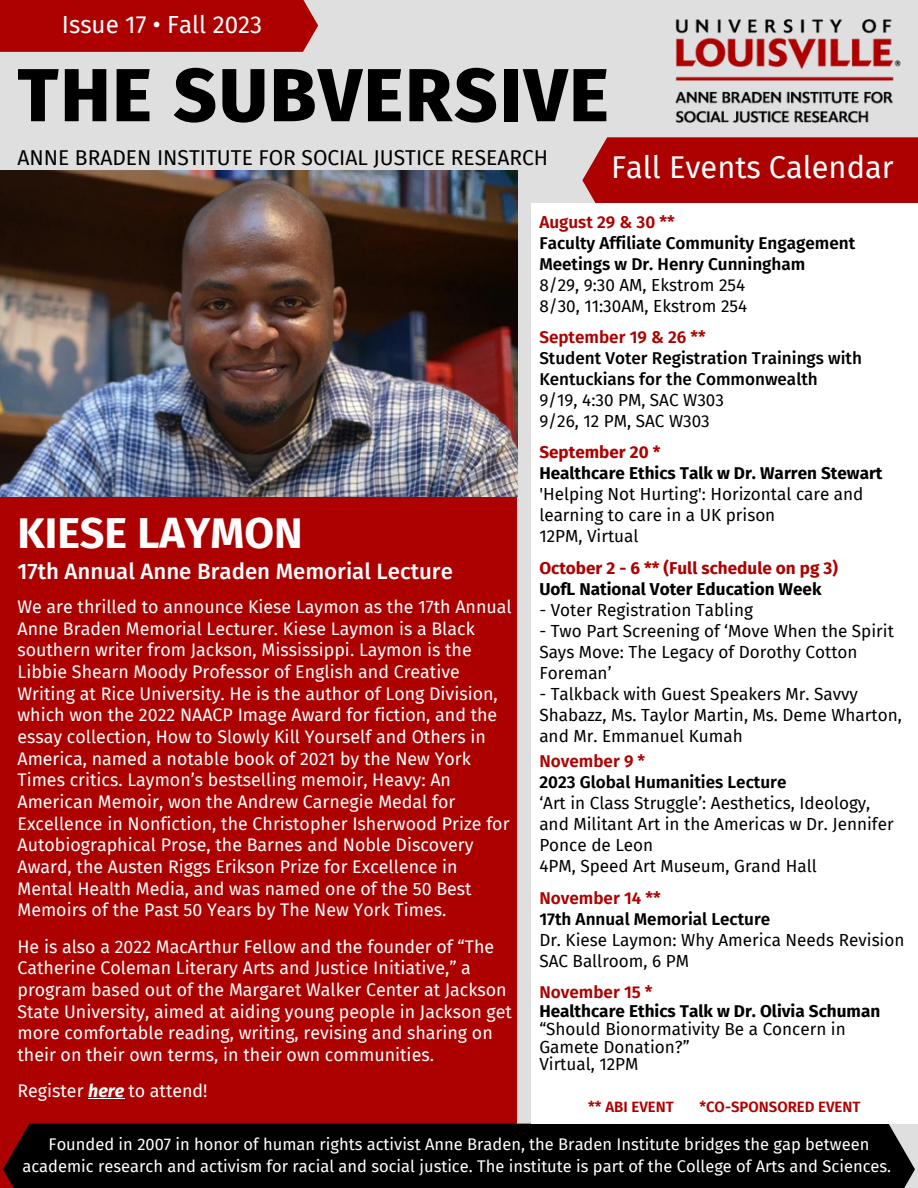
<style>
.page{position:relative;width:918px;height:1188px;background:#dfdfdf}
.page>*{position:absolute;margin:0;border:0;box-sizing:border-box;transform-origin:0 0}
.t1{font:800 75px "Fira Sans";letter-spacing:.03em;color:#000}
.t2{font:700 43.05px "Fira Sans";color:#fff}
.t3{font:30.75px "Fira Sans";color:#fff}
.t4{font:24.15px "Fira Sans";color:#fff}
.t5{font:500 22.2px "Fira Sans";color:#fff}
.t6{font:21px "Fira Sans";color:#000}
.t7{font:17.85px/21.6px "Fira Sans";color:#fff}
.t8{font:17.1px/21px "Fira Sans";color:#000}
.t9{font:600 17.1px/21px "Fira Sans";color:#000}
.t10{font:700 17.1px "Fira Sans";color:#000}
.t11{font:500 17.1px/21px "Fira Sans";color:#000}
.t12{font:600 17.1px "Fira Sans";color:#ad0000}
.t13{font:700 17.1px "Fira Sans";color:#ad0000}
.t14{font:16.5px/22.5px "Fira Sans";color:#fff;text-align:center}
.t15{font:600 15px "Fira Sans";color:#ad0000}
.s1{font-weight:700;font-style:italic}
</style>
<div class="page">
<div style="left:0;top:0;width:318px;height:52px;background:#ad0000"></div>
<div style="left:0;top:468px;width:516px;height:720px;background:#ad0000"></div>
<div style="left:3px;top:1124px;width:912px;height:64px;background:#000"></div>
<div style="left:582px;top:137px;width:336px;height:86px;background:#ad0000"></div>
<div style="left:531px;top:203px;width:387px;height:921px;background:#fff"></div>
<img style="left:0;top:171px;width:517px;height:326px">
<hr style="left:88px;top:1098px;width:36px;height:1px;background:#fff">
<img style="left:675px;top:19px;width:225px;height:104px">
<p class="t4" style="left:62px;top:11px;width:202px">Issue 17 • Fall 2023</p>
<p class="t1" style="left:17px;top:51px;width:593px">THE SUBVERSIVE</p>
<p class="t6" style="left:17px;top:145px;width:532px">ANNE BRADEN INSTITUTE FOR SOCIAL JUSTICE RESEARCH</p>
<p class="t3" style="left:611px;top:149px;width:284px">Fall Events Calendar</p>
<p class="t2" style="left:17px;top:507px;width:287px">KIESE LAYMON</p>
<p class="t5" style="left:17px;top:558px;width:437px">17th Annual Anne Braden Memorial Lecture</p>
<p class="t7" style="left:17px;top:596px;width:496px">We are thrilled to announce Kiese Laymon as the 17th Annual Anne Braden Memorial Lecturer. Kiese Laymon is a Black southern writer from Jackson, Mississippi. Laymon is the Libbie Shearn Moody Professor of English and Creative Writing at Rice University. He is the author of Long Division, which won the 2022 NAACP Image Award for fiction, and the essay collection, How to Slowly Kill Yourself and Others in America, named a notable book of 2021 by the New York Times critics. Laymon’s bestselling memoir, Heavy: An American Memoir, won the Andrew Carnegie Medal for Excellence in Nonfiction, the Christopher Isherwood Prize for Autobiographical Prose, the Barnes and Noble Discovery Award, the Austen Riggs Erikson Prize for Excellence in Mental Health Media, and was named one of the 50 Best Memoirs of the Past 50 Years by The New York Times.</p>
<p class="t7" style="left:17px;top:936px;width:496px">He is also a 2022 MacArthur Fellow and the founder of “The Catherine Coleman Literary Arts and Justice Initiative,” a program based out of the Margaret Walker Center at Jackson State University, aimed at aiding young people in Jackson get more comfortable reading, writing, revising and sharing on their on their own terms, in their own communities.</p>
<p class="t7" style="left:17px;top:1081px;width:192px">Register <span class="s1">here</span> to attend!</p>
<p class="t12" style="left:539px;top:212px;width:137px">August 29 &amp; 30 **</p>
<p class="t9" style="left:539px;top:233px;width:317px">Faculty Affiliate Community Engagement<br>Meetings w Dr. Henry Cunningham</p>
<p class="t8" style="left:539px;top:275px;width:207px">8/29, 9:30 AM, Ekstrom 254</p>
<p class="t8" style="left:539px;top:296px;width:209px">8/30, 11:30AM, Ekstrom 254</p>
<p class="t12" style="left:539px;top:327px;width:168px">September 19 &amp; 26 **</p>
<p class="t11" style="left:539px;top:348px;width:324px">Student Voter Registration Trainings with<br>Kentuckians for the Commonwealth</p>
<p class="t8" style="left:539px;top:390px;width:186px">9/19, 4:30 PM, SAC W303</p>
<p class="t8" style="left:539px;top:411px;width:172px">9/26, 12 PM, SAC W303</p>
<p class="t13" style="left:539px;top:442px;width:123px">September 20 *</p>
<p class="t10" style="left:539px;top:463px;width:345px">Healthcare Ethics Talk w Dr. Warren Stewart</p>
<p class="t8" style="left:539px;top:484px;width:326px">'Helping Not Hurting': Horizontal care and learning to care in a UK prison</p>
<p class="t8" style="left:539px;top:526px;width:101px">12PM, Virtual</p>
<p class="t13" style="left:539px;top:558px;width:300px">October 2 - 6 ** (Full schedule on pg 3)</p>
<p class="t10" style="left:539px;top:579px;width:284px">UofL National Voter Education Week</p>
<p class="t8" style="left:539px;top:600px;width:215px">- Voter Registration Tabling</p>
<p class="t8" style="left:539px;top:621px;width:356px">- Two Part Screening of ‘Move When the Spirit<br>Says Move: The Legacy of Dorothy Cotton<br>Foreman’</p>
<p class="t8" style="left:539px;top:684px;width:364px">- Talkback with Guest Speakers Mr. Savvy<br>Shabazz, Ms. Taylor Martin, Ms. Deme Wharton, and Mr. Emmanuel Kumah</p>
<p class="t12" style="left:539px;top:751px;width:107px">November 9 *</p>
<p class="t9" style="left:539px;top:772px;width:249px">2023 Global Humanities Lecture</p>
<p class="t8" style="left:539px;top:793px;width:333px">‘Art in Class Struggle’: Aesthetics, Ideology,</p>
<p class="t8" style="left:539px;top:814px;width:356px">and Militant Art in the Americas w Dr. Jennifer<br>Ponce de Leon</p>
<p class="t8" style="left:539px;top:856px;width:279px">4PM, Speed Art Museum, Grand Hall</p>
<p class="t12" style="left:539px;top:888px;width:123px">November 14 **</p>
<p class="t9" style="left:539px;top:908px;width:233px">17th Annual Memorial Lecture</p>
<p class="t8" style="left:539px;top:929px;width:367px">Dr. Kiese Laymon: Why America Needs Revision</p>
<p class="t8" style="left:539px;top:950px;width:151px">SAC Ballroom, 6 PM</p>
<p class="t12" style="left:539px;top:982px;width:115px">November 15 *</p>
<p class="t10" style="left:539px;top:1001px;width:342px">Healthcare Ethics Talk w Dr. Olivia Schuman</p>
<p class="t8" style="left:539px;top:1019px;width:308px">“Should Bionormativity Be a Concern in</p>
<p class="t8" style="left:539px;top:1036px;width:152px">Gamete Donation?”</p>
<p class="t8" style="left:539px;top:1054px;width:101px">Virtual, 12PM</p>
<p class="t15" style="left:588px;top:1098px;width:87px">** ABI EVENT</p>
<p class="t15" style="left:699px;top:1098px;width:163px">*CO-SPONSORED EVENT</p>
<p class="t14" style="left:22px;top:1133px;width:870px">Founded in 2007 in honor of human rights activist Anne Braden, the Braden Institute bridges the gap between academic research and activism for racial and social justice. The institute is part of the College of Arts and Sciences.</p>
</div>
